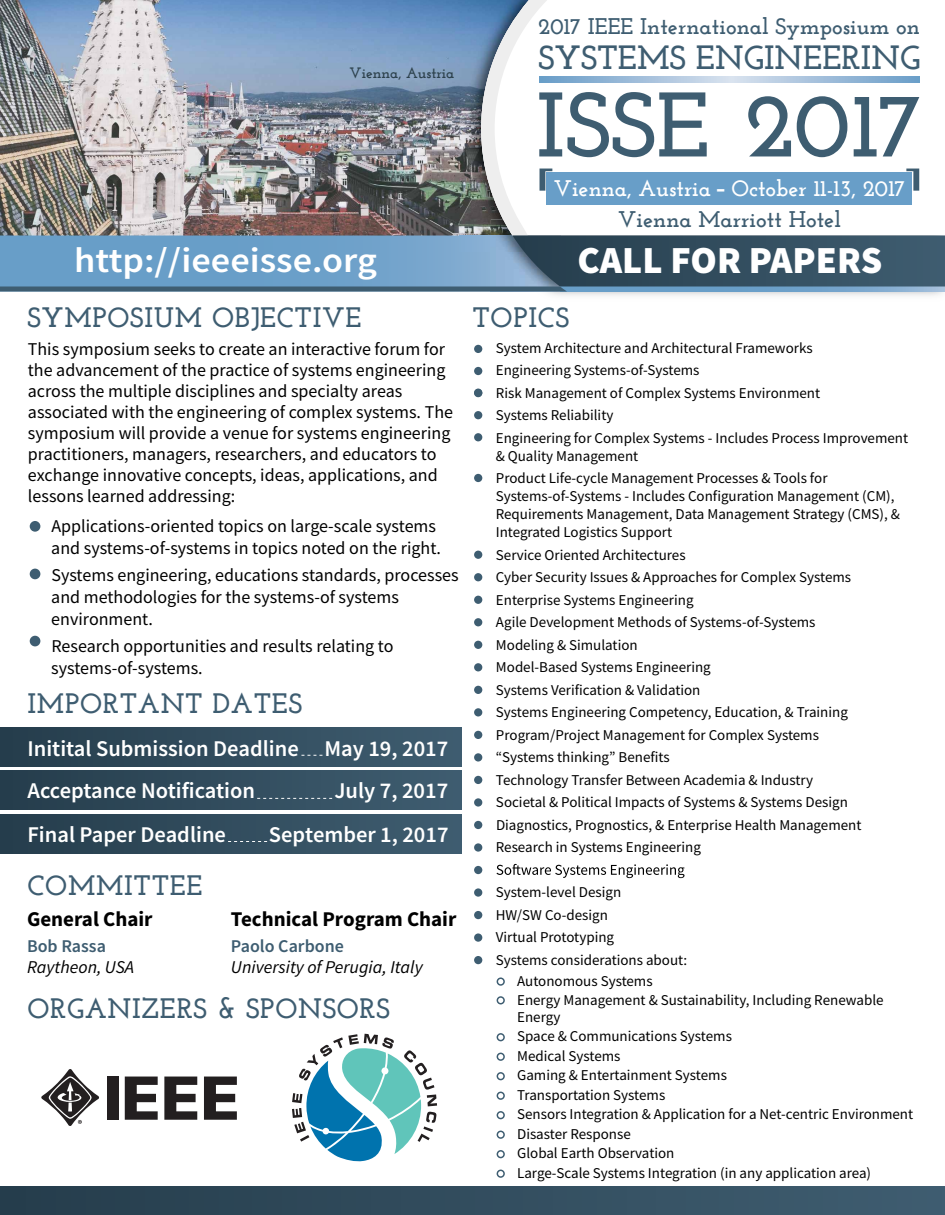
<style>
.page{position:relative;width:945px;height:1215px;background:#fff}
.page>*{position:absolute;margin:0;border:0;box-sizing:border-box;transform-origin:0 0}
.t1{font:700 91.5px "Josefin Slab";color:#3e5d71}
.t2{font:900 38.25px "Source Sans Pro";color:#fff}
.t3{font:600 35.25px "Source Sans Pro";color:#fff;scale:1.09 1}
.t4{font:700 33.6px "Josefin Slab";color:#3e5d71}
.t5{font:700 28.05px "Josefin Slab";letter-spacing:.025em;color:#3e5d71}
.t6{font:600 22.5px/42.8px "Source Sans Pro";color:#fff}
.t7{font:700 22.5px "Josefin Slab";color:#3e5d71}
.t8{font:700 22.5px "Josefin Slab";color:#fff}
.t9{font:700 21.9px "Josefin Slab";color:#fff}
.t10{font:700 21px "Source Sans Pro";color:#000}
.t11{font:18px/21px "Source Sans Pro";color:#000}
.t12{font:italic 18px "Source Sans Pro";color:#000}
.t13{font:600 18px "Source Sans Pro";color:#3e5d71}
.t14{font:15px/22.5px "Source Sans Pro";color:#000}
.t15{font:700 15px "Josefin Slab";color:#2c414c}
.s1{font-family:"Helvetica Neue LT Std"}
</style>
<div class="page">
<img style="left:491px;top:291px;width:454px;height:5px">
<div style="left:0;top:727px;width:462px;height:39px;background:linear-gradient(to right,#253d4c,#3f5d70)"></div>
<div style="left:0;top:771px;width:462px;height:39px;background:linear-gradient(to right,#253d4c,#3f5d71)"></div>
<div style="left:0;top:814px;width:462px;height:39px;background:linear-gradient(to right,#253d4c,#3f5d70)"></div>
<div style="left:0;top:1186px;width:945px;height:29px;background:linear-gradient(to right,#253d4c,#3f5d71)"></div>
<div style="left:30px;top:521px;width:10px;height:11px;background:#3e5d71;border-radius:50%"></div>
<div style="left:30px;top:569px;width:10px;height:10px;background:#3e5d71;border-radius:50%"></div>
<div style="left:30px;top:636px;width:10px;height:10px;background:#3e5d71;border-radius:50%"></div>
<svg style="left:496px;top:864px;width:189px;height:14px"></svg>
<div style="left:474px;top:345px;width:8px;height:8px;background:#3e5d71;border-radius:50%"></div>
<div style="left:474px;top:367px;width:8px;height:8px;background:#3e5d71;border-radius:50%"></div>
<div style="left:474px;top:389px;width:8px;height:8px;background:#3e5d71;border-radius:50%"></div>
<div style="left:474px;top:411px;width:8px;height:8px;background:#3e5d71;border-radius:50%"></div>
<div style="left:474px;top:433px;width:8px;height:8px;background:#3e5d71;border-radius:50%"></div>
<div style="left:474px;top:474px;width:8px;height:8px;background:#3e5d71;border-radius:50%"></div>
<div style="left:474px;top:551px;width:8px;height:8px;background:#3e5d71;border-radius:50%"></div>
<div style="left:474px;top:573px;width:8px;height:8px;background:#3e5d71;border-radius:50%"></div>
<div style="left:474px;top:596px;width:8px;height:8px;background:#3e5d71;border-radius:50%"></div>
<div style="left:474px;top:618px;width:8px;height:8px;background:#3e5d71;border-radius:50%"></div>
<div style="left:474px;top:641px;width:8px;height:8px;background:#3e5d71;border-radius:50%"></div>
<div style="left:474px;top:663px;width:8px;height:8px;background:#3e5d71;border-radius:50%"></div>
<div style="left:474px;top:686px;width:8px;height:8px;background:#3e5d71;border-radius:50%"></div>
<div style="left:474px;top:708px;width:8px;height:8px;background:#3e5d71;border-radius:50%"></div>
<div style="left:474px;top:731px;width:8px;height:8px;background:#3e5d71;border-radius:50%"></div>
<div style="left:474px;top:753px;width:8px;height:9px;background:#3e5d71;border-radius:50%"></div>
<div style="left:474px;top:776px;width:8px;height:8px;background:#3e5d71;border-radius:50%"></div>
<div style="left:474px;top:798px;width:8px;height:9px;background:#3e5d71;border-radius:50%"></div>
<div style="left:474px;top:821px;width:8px;height:8px;background:#3e5d71;border-radius:50%"></div>
<div style="left:474px;top:843px;width:8px;height:9px;background:#3e5d71;border-radius:50%"></div>
<div style="left:474px;top:866px;width:8px;height:8px;background:#3e5d71;border-radius:50%"></div>
<div style="left:474px;top:888px;width:8px;height:9px;background:#3e5d71;border-radius:50%"></div>
<div style="left:474px;top:911px;width:8px;height:8px;background:#3e5d71;border-radius:50%"></div>
<div style="left:474px;top:933px;width:8px;height:9px;background:#3e5d71;border-radius:50%"></div>
<div style="left:474px;top:956px;width:8px;height:8px;background:#3e5d71;border-radius:50%"></div>
<svg style="left:497px;top:977px;width:8px;height:9px"></svg>
<svg style="left:497px;top:996px;width:8px;height:8px"></svg>
<svg style="left:497px;top:1033px;width:8px;height:8px"></svg>
<svg style="left:497px;top:1053px;width:8px;height:8px"></svg>
<svg style="left:497px;top:1072px;width:8px;height:8px"></svg>
<svg style="left:497px;top:1092px;width:8px;height:8px"></svg>
<svg style="left:497px;top:1111px;width:8px;height:8px"></svg>
<svg style="left:497px;top:1131px;width:8px;height:8px"></svg>
<svg style="left:497px;top:1150px;width:8px;height:8px"></svg>
<svg style="left:497px;top:1170px;width:8px;height:8px"></svg>
<svg style="left:301px;top:755px;width:21px;height:1px"></svg>
<svg style="left:257px;top:798px;width:75px;height:1px"></svg>
<svg style="left:228px;top:841px;width:39px;height:1px"></svg>
<svg style="left:292px;top:1034px;width:145px;height:128px"></svg>
<div style="left:107px;top:1077px;width:12px;height:43px;background:#231f20"></div>
<svg style="left:125px;top:1077px;width:33px;height:43px"></svg>
<svg style="left:164px;top:1077px;width:33px;height:43px"></svg>
<svg style="left:204px;top:1077px;width:33px;height:43px"></svg>
<svg style="left:41px;top:1069px;width:58px;height:57px"></svg>
<img style="left:0;top:0;width:945px;height:291px">
<p class="t15" style="left:350px;top:64px;width:106px">Vienna, Austria</p>
<h3 class="t3" style="left:74px;top:237px;width:279px">http://ieeeisse.org</h3>
<h3 class="t5" style="left:28px;top:301px;width:336px">SYMPOSIUM OBJECTIVE</h3>
<p class="t11" style="left:28px;top:339px;width:427px">This symposium seeks to create an interactive forum for the advancement of the practice of systems engineering across the multiple disciplines and specialty areas associated with the engineering of complex systems. The symposium will provide a venue for systems engineering practitioners, managers, researchers, and educators to exchange innovative concepts, ideas, applications, and lessons learned addressing:</p>
<p class="t11" style="left:51px;top:515px;width:391px;line-height:21.6px">Applications-oriented topics on large-scale systems and systems-of-systems in topics noted on the right.</p>
<p class="t11" style="left:51px;top:565px;width:409px;line-height:21.6px">Systems engineering, educations standards, processes and methodologies for the systems-of systems environment.</p>
<p class="t11" style="left:51px;top:635px;width:344px;line-height:21.6px">Research opportunities and results relating to systems-of-systems.</p>
<h3 class="t5" style="left:28px;top:687px;width:276px">IMPORTANT DATES</h3>
<h3 class="t6" style="left:27px;top:726px;width:422px">Initital Submission Deadline May 19, 2017<br>Acceptance Notification</h3>
<h3 class="t6" style="left:334px;top:769px;width:115px">July 7, 2017</h3>
<h3 class="t6" style="left:27px;top:813px;width:200px">Final Paper Deadline</h3>
<h3 class="t6" style="left:269px;top:813px;width:181px">September 1, 2017</h3>
<h3 class="t5" style="left:28px;top:869px;width:177px">COMMITTEE</h3>
<h3 class="t10" style="left:27px;top:905px;width:127px">General Chair</h3>
<p class="t13" style="left:27px;top:934px;width:81px">Bob Rassa</p>
<p class="t12" style="left:27px;top:955px;width:109px">Raytheon, USA</p>
<h3 class="t10" style="left:231px;top:905px;width:227px">Technical Program Chair</h3>
<p class="t13" style="left:231px;top:934px;width:114px">Paolo Carbone</p>
<p class="t12" style="left:231px;top:955px;width:193px">University of Perugia, Italy</p>
<h3 class="t5" style="left:28px;top:992px;width:364px">ORGANIZERS &amp; SPONSORS</h3>
<h3 class="t7" style="left:538px;top:13px;width:383px">2017 IEEE International Symposium on</h3>
<h3 class="t4" style="left:539px;top:37px;width:383px">SYSTEMS ENGINEERING</h3>
<h1 class="t1" style="left:536px;top:71px;width:389px">ISSE 2017</h1>
<h3 class="t8" style="left:554px;top:175px;width:353px">Vienna, Austria <span class="s1">−</span> October 11-13, 2017</h3>
<h3 class="t9" style="left:565px;top:175px;width:330px">George Hotel | Edinburgh Scotland</h3>
<h3 class="t7" style="left:618px;top:206px;width:224px">Vienna Marriott Hotel</h3>
<h2 class="t2" style="left:577px;top:234px;width:306px">CALL FOR PAPERS</h2>
<h3 class="t5" style="left:472px;top:301px;width:98px">TOPICS</h3>
<p class="t14" style="left:496px;top:336px;width:414px">System Architecture and Architectural Frameworks<br>Engineering Systems-of-Systems<br>Risk Management of Complex Systems Environment<br>Systems Reliability<br>Engineering for Complex Systems - Includes Process Improvement</p>
<p class="t14" style="left:496px;top:444px;width:333px">&amp; Quality Management<br>Product Life-cycle Management Processes &amp; Tools for</p>
<p class="t14" style="left:496px;top:487px;width:406px;line-height:18px">Systems-of-Systems - Includes Configuration Management (CM),<br>Requirements Management, Data Management Strategy (CMS), &amp;<br>Integrated Logistics Support</p>
<p class="t14" style="left:496px;top:543px;width:367px">Service Oriented Architectures<br>Cyber Security Issues &amp; Approaches for Complex Systems Enterprise Systems Engineering<br>Agile Development Methods of Systems-of-Systems Modeling &amp; Simulation<br>Model-Based Systems Engineering<br>Systems Verification &amp; Validation<br>Systems Engineering Competency, Education, &amp; Training Program/Project Management for Complex Systems “Systems thinking” Benefits<br>Technology Transfer Between Academia &amp; Industry Societal &amp; Political Impacts of Systems &amp; Systems Design Diagnostics, Prognostics, &amp; Enterprise Health Management Research in Systems Engineering</p>
<p class="t14" style="left:496px;top:881px;width:193px">System-level Design<br>HW/SW Co-design<br>Virtual Prototyping<br>Systems considerations about:</p>
<p class="t14" style="left:517px;top:971px;width:368px;line-height:19.5px">Autonomous Systems<br>Energy Management &amp; Sustainability, Including Renewable</p>
<p class="t14" style="left:517px;top:1007px;width:398px;line-height:19.5px">Energy<br>Space &amp; Communications Systems<br>Medical Systems<br>Gaming &amp; Entertainment Systems<br>Transportation Systems<br>Sensors Integration &amp; Application for a Net-centric Environment<br>Disaster Response<br>Global Earth Observation<br>Large-Scale Systems Integration (in any application area)</p>
</div>
